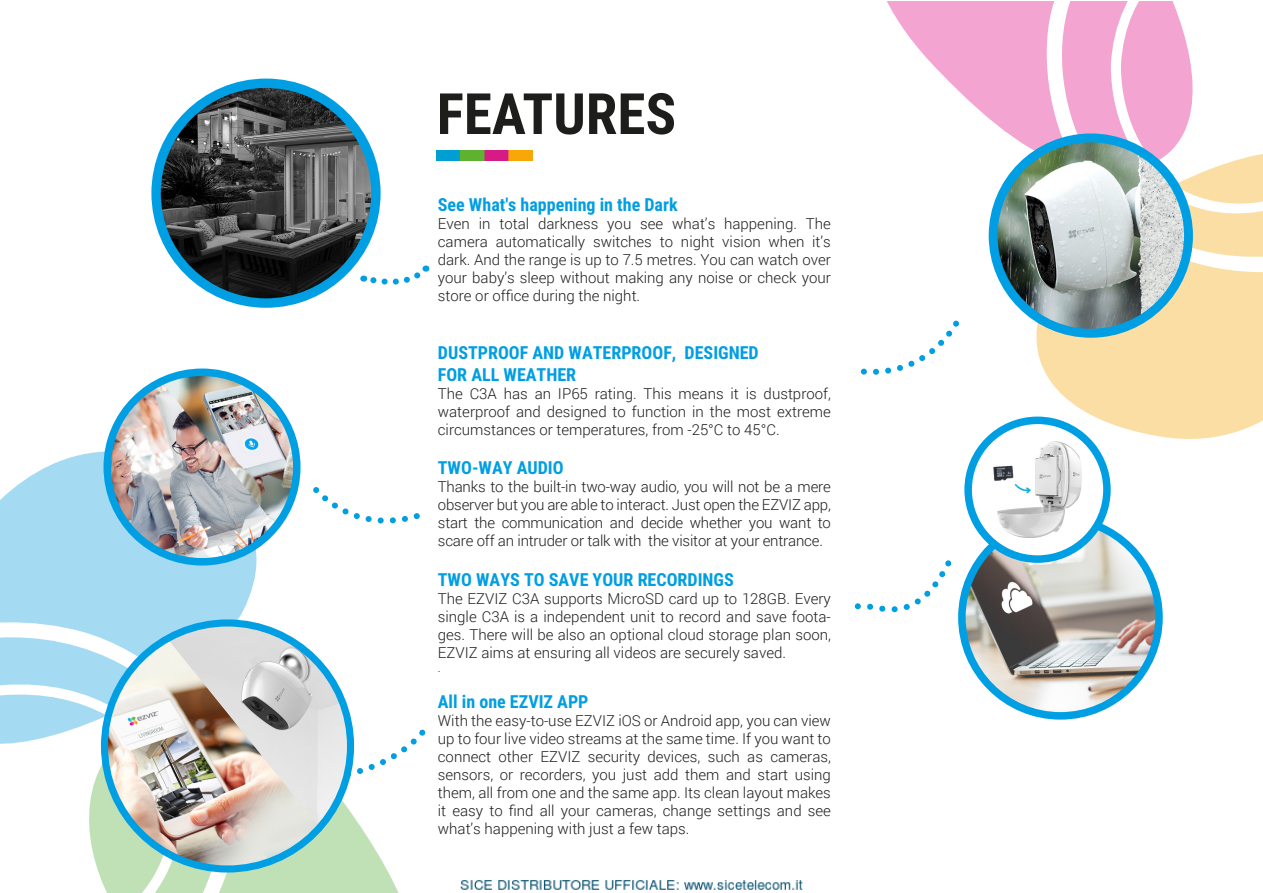
<style>
.page{position:relative;width:1263px;height:893px;background:#fff}
.page>*{position:absolute;margin:0;border:0;box-sizing:border-box;transform-origin:0 0}
.t1{font:700 57px "Roboto Condensed";color:#1d1d1b}
.t2{font:700 18px/21.6px "Roboto Condensed";color:#009ee2}
.t3{font:300 15px/18px "Roboto";color:#1d1d1b;text-align:justify}
.t4{font:300 12px "Roboto";color:#1d1d1b}
</style>
<div class="page">
<svg style="left:1016px;top:264px;width:247px;height:189px;fill:#fbdea4"></svg>
<svg style="left:887px;top:2px;width:167px;height:166px;fill:#f3a4d0"></svg>
<svg style="left:1054px;top:2px;width:209px;height:262px"></svg>
<svg style="left:227px;top:714px;width:172px;height:179px;fill:#c0e1b5"></svg>
<svg style="left:0;top:681px;width:227px;height:212px"></svg>
<svg style="left:0;top:451px;width:257px;height:230px;background:#aedff4"></svg>
<img style="left:993px;top:138px;width:195px;height:195px;border-radius:98px">
<div style="left:989px;top:133px;width:204px;height:205px;border:9px solid #009ee2;border-radius:50%"></div>
<img style="left:156px;top:83px;width:220px;height:220px;border-radius:110px">
<div style="left:151px;top:79px;width:230px;height:229px;border:9px solid #009ee2;border-radius:50%"></div>
<svg style="left:361px;top:266px;width:65px;height:19px"></svg>
<img style="left:437px;top:151px;width:95px;height:10px">
<svg style="left:860px;top:320px;width:99px;height:55px"></svg>
<svg style="left:854px;top:560px;width:98px;height:53px"></svg>
<img style="left:107px;top:377px;width:190px;height:185px">
<div style="left:103px;top:368px;width:197px;height:197px;border:8px solid #009ee2;border-radius:50%"></div>
<img style="left:104px;top:626px;width:246px;height:243px">
<div style="left:101px;top:619px;width:253px;height:253px;border:7px solid #009ee2;border-radius:50%"></div>
<svg style="left:341px;top:720px;width:85px;height:61px"></svg>
<svg style="left:313px;top:487px;width:107px;height:37px"></svg>
<img style="left:962px;top:519px;width:197px;height:197px;border-radius:99px">
<div style="left:958px;top:515px;width:205px;height:205px;border:8px solid #009ee2;border-radius:50%"></div>
<svg style="left:968px;top:420px;width:139px;height:139px"></svg>
<div style="left:964px;top:417px;width:147px;height:146px;border:8px solid #009ee2;border-radius:50%"></div>
<img style="left:993px;top:441px;width:89px;height:97px">
<img style="left:460px;top:880px;width:343px;height:10px">
<h1 class="t1" style="left:437px;top:74px;width:241px">FEATURES</h1>
<p class="t2" style="left:438px;top:194px;width:241px">See What's happening in the Dark</p>
<p class="t3" style="left:438px;top:215px;width:395px">Even in total darkness you see what’s happening. The camera automatically switches to night vision when it’s dark. And the range is up to 7.5 metres. You can watch over your baby’s sleep without making any noise or check your store or office during the night.</p>
<p class="t2" style="left:438px;top:341px;width:322px">DUSTPROOF AND WATERPROOF, DESIGNED<br>FOR ALL WEATHER</p>
<p class="t3" style="left:438px;top:384px;width:395px">The C3A has an IP65 rating. This means it is dustproof, waterproof and designed to function in the most extreme circumstances or temperatures, from -25°C to 45°C.</p>
<p class="t2" style="left:438px;top:456px;width:127px">TWO-WAY AUDIO</p>
<p class="t3" style="left:438px;top:477px;width:395px">Thanks to the built-in two-way audio, you will not be a mere observer but you are able to interact. Just open the EZVIZ app, start the communication and decide whether you want to scare off an intruder or talk with the visitor at your entrance.</p>
<p class="t2" style="left:438px;top:568px;width:297px">TWO WAYS TO SAVE YOUR RECORDINGS</p>
<p class="t3" style="left:438px;top:589px;width:395px">The EZVIZ C3A supports MicroSD card up to 128GB. Every single C3A is a independent unit to record and save foota&shy;ges. There will be also an optional cloud storage plan soon, EZVIZ aims at ensuring all videos are securely saved.</p>
<p class="t4" style="left:438px;top:660px;width:4px">.</p>
<p class="t2" style="left:438px;top:690px;width:152px">All in one EZVIZ APP</p>
<p class="t3" style="left:438px;top:711px;width:395px">With the easy-to-use EZVIZ iOS or Android app, you can view up to four live video streams at the same time. If you want to connect other EZVIZ security devices, such as cameras, sensors, or recorders, you just add them and start using them, all from one and the same app. Its clean layout makes it easy to find all your cameras, change settings and see what’s happening with just a few taps.</p>
</div>
